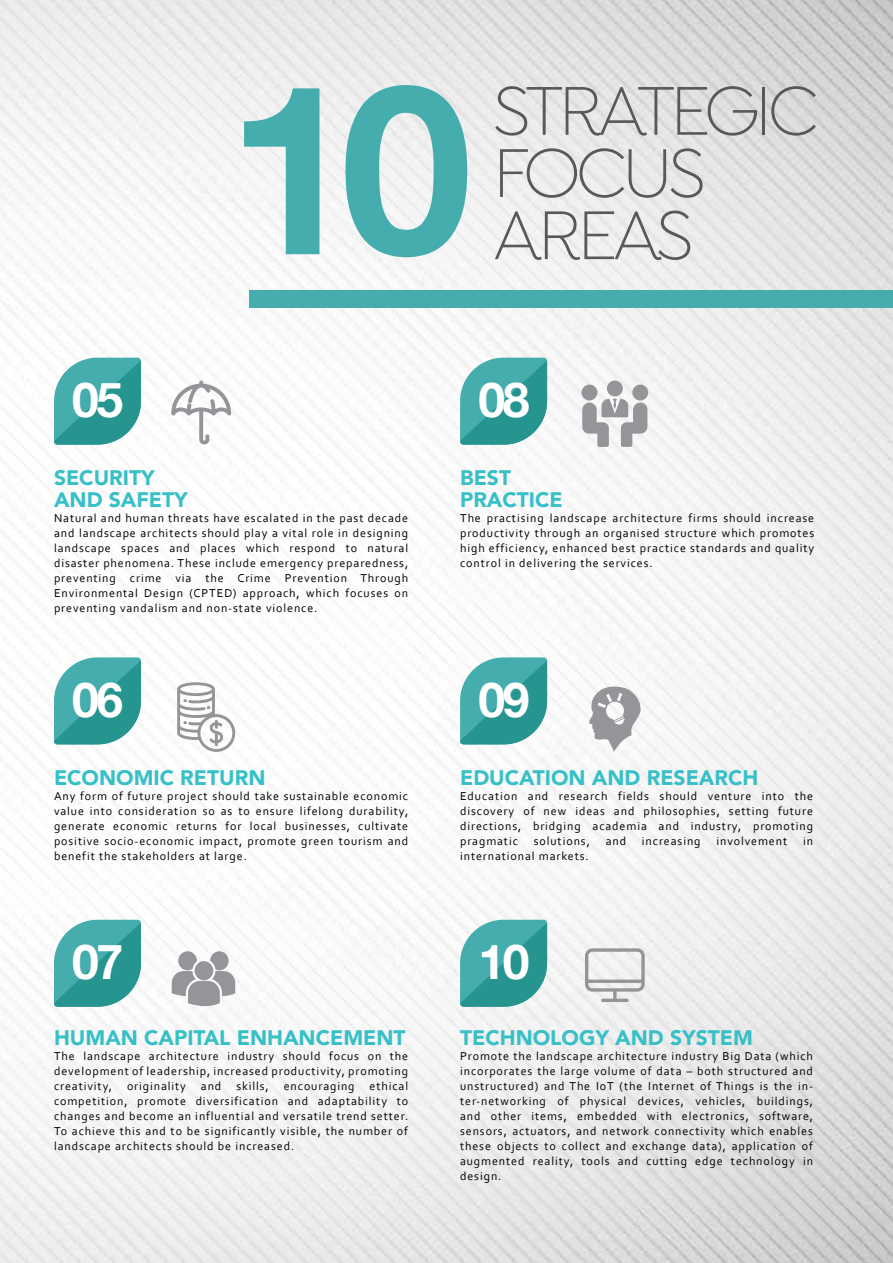
<style>
.page{position:relative;width:893px;height:1263px;background:#fff}
.page>*{position:absolute;margin:0;border:0;box-sizing:border-box;transform-origin:0 0}
.t1{font:700 236.85px "Helvetica Neue";color:#45adad}
.t2{font:300 73.35px/62.2px "Isidora";letter-spacing:-.065em;color:#58595b}
.t3{font:700 48.15px "Helvetica Neue";letter-spacing:-.05em;color:#fff}
.t4{font:900 21px/22.5px "Avenir";color:#37c0c7}
.t5{font:12px/15px "Corbel";letter-spacing:.075em;color:#000;text-align:justify}
</style>
<div class="page">
<img style="left:0;top:0;width:893px;height:1263px">
<svg style="left:54px;top:358px;width:87px;height:87px;background:#4aaaa7"></svg>
<svg style="left:54px;top:657px;width:87px;height:87px;background:#4baaa8"></svg>
<svg style="left:54px;top:920px;width:87px;height:87px;background:#4aa9a7"></svg>
<div style="left:249px;top:290px;width:644px;height:18px;background:#45adad"></div>
<svg style="left:460px;top:657px;width:87px;height:87px;background:#4aaaa7"></svg>
<svg style="left:460px;top:358px;width:87px;height:87px;background:#4aa9a7"></svg>
<svg style="left:460px;top:920px;width:87px;height:87px;background:#49a9a7"></svg>
<svg style="left:585px;top:948px;width:60px;height:54px"></svg>
<svg style="left:171px;top:380px;width:60px;height:64px"></svg>
<svg style="left:177px;top:682px;width:58px;height:70px"></svg>
<svg style="left:172px;top:951px;width:63px;height:55px"></svg>
<svg style="left:589px;top:686px;width:53px;height:66px"></svg>
<div style="left:607px;top:380px;width:16px;height:16px;background:#939598;border-radius:50%"></div>
<div style="left:581px;top:385px;width:16px;height:15px;background:#939598;border-radius:50%"></div>
<div style="left:632px;top:385px;width:16px;height:15px;background:#939598;border-radius:50%"></div>
<svg style="left:582px;top:399px;width:65px;height:48px"></svg>
<h3 class="t3" style="left:72px;top:370px;width:53px">05</h3>
<h1 class="t1" style="left:227px;top:23px;width:247px">10</h1>
<h2 class="t2" style="left:493px;top:85px;width:327px">STRATEGIC<br>FOCUS</h2>
<h2 class="t2" style="left:493px;top:209px;width:203px">AREAS</h2>
<h3 class="t3" style="left:478px;top:370px;width:53px">08</h3>
<h3 class="t4" style="left:54px;top:467px;width:135px">SECURITY<br>AND SAFETY</h3>
<p class="t5" style="left:54px;top:510px;width:356px">Natural and human threats have escalated in the past decade and landscape architects should play a vital role in designing landscape spaces and places which respond to natural disaster phenomena. These include emergency preparedness, preventing crime via the Crime Prevention Through Environmental Design (CPTED) approach, which focuses on preventing vandalism and non-state violence.</p>
<h3 class="t3" style="left:72px;top:670px;width:53px">06</h3>
<h3 class="t4" style="left:54px;top:767px;width:213px">ECONOMIC RETURN</h3>
<p class="t5" style="left:54px;top:788px;width:356px">Any form of future project should take sustainable economic value into consideration so as to ensure lifelong durability, generate economic returns for local businesses, cultivate positive socio-economic impact, promote green tourism and benefit the stakeholders at large.</p>
<h3 class="t3" style="left:72px;top:932px;width:53px">07</h3>
<h3 class="t4" style="left:54px;top:1027px;width:353px">HUMAN CAPITAL ENHANCEMENT</h3>
<p class="t5" style="left:54px;top:1049px;width:356px">The landscape architecture industry should focus on the development of leadership, increased productivity, promoting creativity, originality and skills, encouraging ethical competition, promote diversification and adaptability to changes and become an influential and versatile trend setter.<br>To achieve this and to be significantly visible, the number of landscape architects should be increased.</p>
<h3 class="t4" style="left:460px;top:467px;width:104px">BEST<br>PRACTICE</h3>
<p class="t5" style="left:460px;top:510px;width:356px">The practising landscape architecture firms should increase productivity through an organised structure which promotes high efficiency, enhanced best practice standards and quality control in delivering the services.</p>
<h3 class="t3" style="left:478px;top:670px;width:53px">09</h3>
<h3 class="t4" style="left:460px;top:767px;width:300px">EDUCATION AND RESEARCH</h3>
<p class="t5" style="left:460px;top:788px;width:354px">Education and research fields should venture into the discovery of new ideas and philosophies, setting future directions, bridging academia and industry, promoting pragmatic</p>
<p class="t5" style="left:534px;top:833px;width:58px">solutions,</p>
<p class="t5" style="left:606px;top:833px;width:22px">and</p>
<p class="t5" style="left:642px;top:833px;width:60px">increasing</p>
<p class="t5" style="left:716px;top:833px;width:72px">involvement</p>
<p class="t5" style="left:803px;top:833px;width:12px">in</p>
<p class="t5" style="left:460px;top:848px;width:130px">international markets.</p>
<h3 class="t3" style="left:478px;top:932px;width:53px">10</h3>
<h3 class="t4" style="left:460px;top:1027px;width:294px">TECHNOLOGY AND SYSTEM</h3>
<p class="t5" style="left:460px;top:1049px;width:354px">Promote the landscape architecture industry Big Data (which incorporates the large volume of data – both structured and unstructured) and The IoT (the Internet of Things is the in&shy;ter-networking of physical devices, vehicles, buildings, and other items, embedded with electronics, software, sensors, actuators, and network connectivity which enables these objects to collect and exchange data), application of augmented reality, tools and cutting edge technology in design.</p>
</div>
